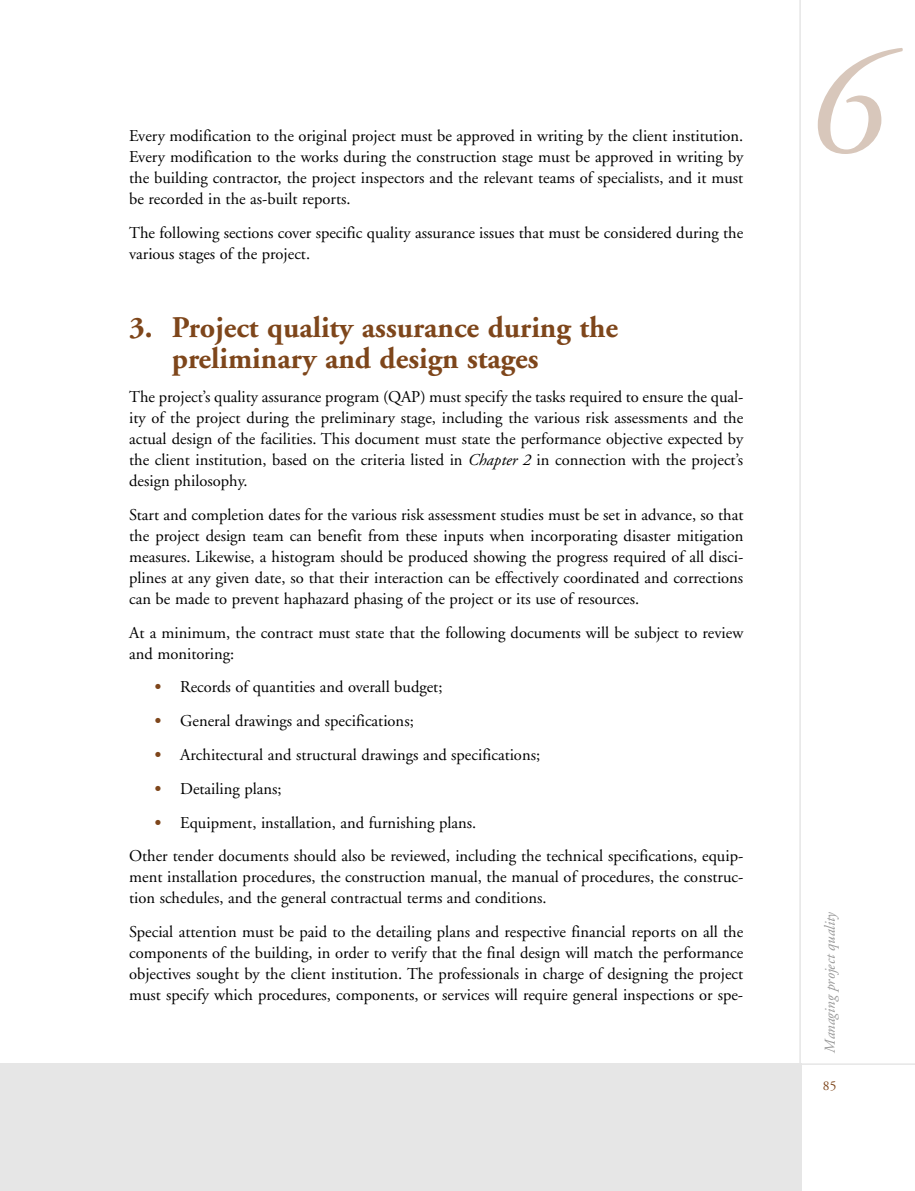
<style>
.page{position:relative;width:915px;height:1191px;background:#fff}
.page>*{position:absolute;margin:0;border:0;box-sizing:border-box;transform-origin:0 0}
.t1{font:italic 150px "Adobe Garamond";color:#d8c7bb}
.t2{font:700 30px/31.5px "Adobe Garamond";color:#7e461b}
.t3{font:16.5px/21px "Adobe Garamond";color:#000;text-align:justify}
.t4{font:italic 15px "Adobe Garamond";color:#999}
.t5{font:13.5px "Adobe Garamond";color:#7e461b}
.s1{font-style:italic}
.s2{font-weight:700;color:#7e461b}
</style>
<div class="page">
<hr style="left:799px;top:0;width:1px;height:1191px;background:#e6e6e6">
<div style="left:0;top:1063px;width:800px;height:128px;background:#e6e6e6"></div>
<hr style="left:0;top:1063px;width:914px;height:1px;background:#e6e6e6">
<p class="t3" style="left:129px;top:127px;width:615px">Every modification to the original project must be approved in writing by the client institution.<br>Every modification to the works during the construction stage must be approved in writing by the building contractor, the project inspectors and the relevant teams of specialists, and it must be recorded in the as-built reports.</p>
<p class="t3" style="left:129px;top:223px;width:615px">The following sections cover specific quality assurance issues that must be considered during the various stages of the project.</p>
<h2 class="t2" style="left:172px;top:314px;width:448px;text-indent:-43px">3. Project quality assurance during the preliminary and design stages</h2>
<p class="t3" style="left:129px;top:388px;width:615px">The project’s quality assurance program (QAP) must specify the tasks required to ensure the qual&shy;ity of the project during the preliminary stage, including the various risk assessments and the actual design of the facilities. This document must state the performance objective expected by the client institution, based on the criteria listed in <span class="s1">Chapter 2</span> in connection with the project’s design philosophy.</p>
<p class="t3" style="left:129px;top:505px;width:615px">Start and completion dates for the various risk assessment studies must be set in advance, so that the project design team can benefit from these inputs when incorporating disaster mitigation measures. Likewise, a histogram should be produced showing the progress required of all disci&shy;plines at any given date, so that their interaction can be effectively coordinated and corrections can be made to prevent haphazard phasing of the project or its use of resources.</p>
<p class="t3" style="left:129px;top:623px;width:615px">At a minimum, the contract must state that the following documents will be subject to review and monitoring:</p>
<p class="t3" style="left:155px;top:678px;width:289px"><span class="s2">•</span> Records of quantities and overall budget;</p>
<p class="t3" style="left:155px;top:712px;width:260px"><span class="s2">•</span> General drawings and specifications;</p>
<p class="t3" style="left:155px;top:745px;width:387px"><span class="s2">•</span> Architectural and structural drawings and specifications;</p>
<p class="t3" style="left:155px;top:779px;width:128px"><span class="s2">•</span> Detailing plans;</p>
<p class="t3" style="left:129px;top:807px;width:615px;line-height:33.8px;text-indent:26px"><span class="s2">•</span> Equipment, installation, and furnishing plans.<br>Other tender documents should also be reviewed, including the technical specifications, equip-</p>
<p class="t3" style="left:129px;top:868px;width:615px">ment installation procedures, the construction manual, the manual of procedures, the construc&shy;tion schedules, and the general contractual terms and conditions.</p>
<p class="t3" style="left:129px;top:922px;width:615px">Special attention must be paid to the detailing plans and respective financial reports on all the components of the building, in order to verify that the final design will match the performance objectives sought by the client institution. The professionals in charge of designing the project must specify which procedures, components, or services will require general inspections or spe-</p>
<h1 class="t1" style="left:807px;top:45px;width:76px">6</h1>
<p class="t4" style="left:823px;top:1052px;width:142px;rotate:-90deg">Managing project quality</p>
<p class="t5" style="left:822px;top:1080px;width:15px">85</p>
</div>
